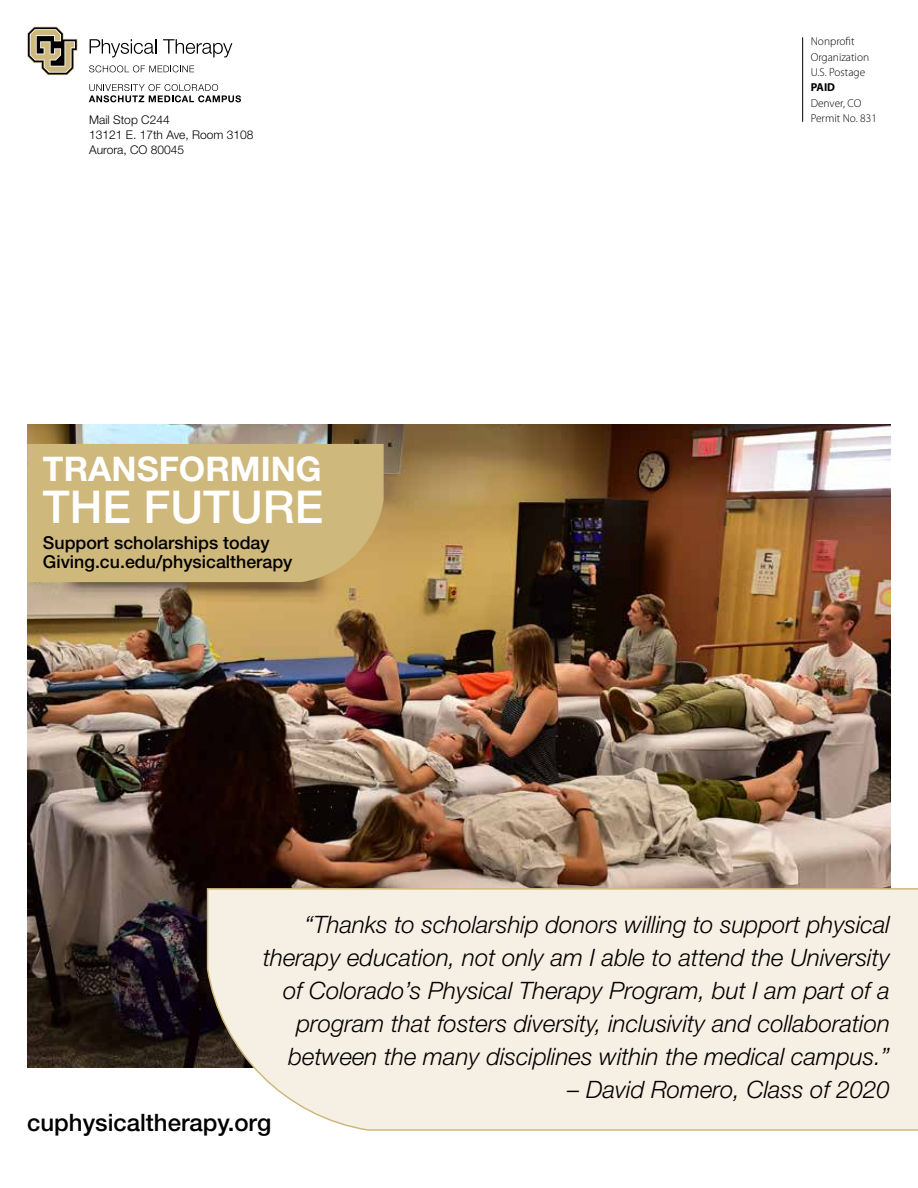
<style>
.page{position:relative;width:918px;height:1188px;background:#fff}
.page>*{position:absolute;margin:0;border:0;box-sizing:border-box;transform-origin:0 0}
.t1{font:500 45.3px "Helvetica Neue LT Std";color:#fff}
.t2{font:700 34.05px "Helvetica Neue LT Std";color:#fff}
.t3{font:italic 300 24px/33px "Helvetica Neue LT Std";color:#000;text-align:right}
.t4{font:500 24px "Helvetica Neue LT Std";color:#000}
.t5{font:500 17.85px/19.4px "Helvetica Neue LT Std";color:#000}
.t6{font:300 12px/15px "Helvetica Neue LT Std";color:#000}
.t7{font:300 11.55px/15.3px "Myriad Pro";color:#000}
.t8{font:700 11.55px "Myriad Pro";color:#000}
</style>
<div class="page">
<svg style="left:27px;top:27px;width:50px;height:48px"></svg>
<svg style="left:90px;top:39px;width:66px;height:18px"></svg>
<svg style="left:163px;top:39px;width:69px;height:18px"></svg>
<svg style="left:89px;top:65px;width:105px;height:7px"></svg>
<svg style="left:89px;top:84px;width:152px;height:18px"></svg>
<hr style="left:802px;top:37px;width:1px;height:85px;background:#000">
<img style="left:27px;top:424px;width:863px;height:644px">
<div style="left:27px;top:443px;width:357px;height:140px;background:#cfb87c"></div>
<div style="left:206px;top:887px;width:712px;height:244px;background:#f6efe3"></div>
<p class="t7" style="left:811px;top:34px;width:60px">Nonprofit<br>Organization<br>U.S. Postage</p>
<p class="t8" style="left:811px;top:80px;width:26px">PAID</p>
<p class="t7" style="left:811px;top:95px;width:52px">Denver, CO</p>
<p class="t6" style="left:89px;top:112px;width:82px">Mail Stop C244</p>
<p class="t7" style="left:811px;top:110px;width:68px">Permit No. 831</p>
<p class="t6" style="left:89px;top:127px;width:166px">13121 E. 17th Ave, Room 3108<br>Aurora, CO 80045</p>
<h2 class="t2" style="left:43px;top:448px;width:280px">TRANSFORMING</h2>
<h1 class="t1" style="left:43px;top:480px;width:282px">THE FUTURE</h1>
<p class="t5" style="left:43px;top:533px;width:251px">Support scholarships today<br>Giving.cu.edu/physicaltherapy</p>
<p class="t3" style="left:263px;top:908px;width:628px">“Thanks to scholarship donors willing to support physical therapy education, not only am I able to attend the University of Colorado’s Physical Therapy Program, but I am part of a program that fosters diversity, inclusivity and collaboration between the many disciplines within the medical campus.”</p>
<p class="t3" style="left:568px;top:1073px;width:324px">– David Romero, Class of 2020</p>
<p class="t4" style="left:27px;top:1108px;width:246px">cuphysicaltherapy.org</p>
</div>
